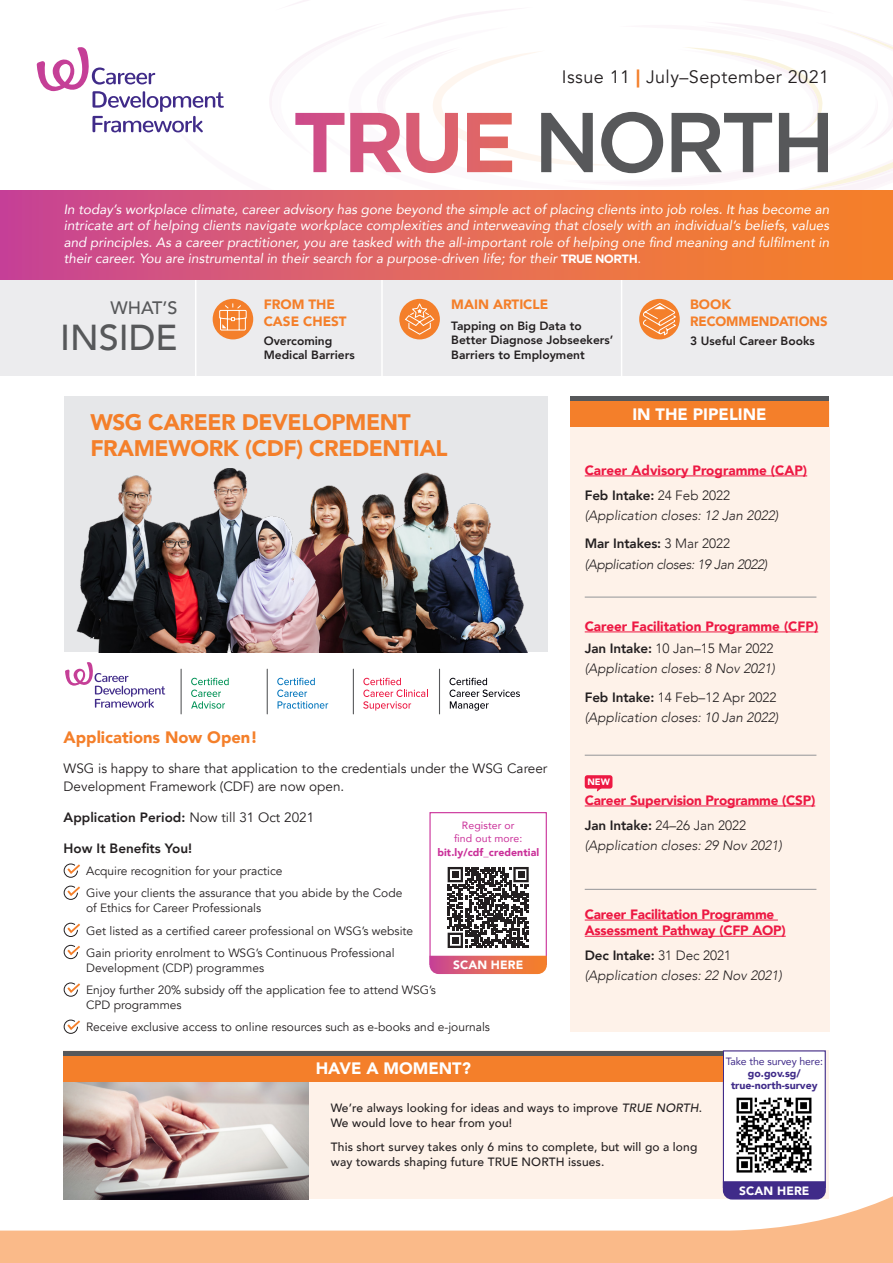
<style>
.page{position:relative;width:893px;height:1263px;background:#fff}
.page>*{position:absolute;margin:0;border:0;box-sizing:border-box;transform-origin:0 0}
.t1{font:500 84.6px "Gotham";letter-spacing:-.05em;color:#57585a}
.t2{font:500 36px "Avenir";color:#57585a}
.t3{font:900 22.5px/25.5px "Avenir";letter-spacing:-.02em;color:#f47f2a}
.t4{font:18px "Avenir";letter-spacing:.025em;color:#231f20}
.t5{font:500 18px "Avenir";color:#57585a}
.t6{font:900 16.5px "Avenir";color:#fff}
.t7{font:900 16.5px "Avenir";color:#f47f2a}
.t8{font:italic 13.5px/16.5px "Avenir";color:#fff;text-align:justify}
.t9{font:italic 300 13.5px/20.5px "Avenir";color:#231f20}
.t10{font:900 13.5px/16.2px "Avenir";letter-spacing:-.015em;color:#ed1943}
.t11{font:800 13.5px "Avenir";color:#231f20}
.t12{font:13.5px/18px "Avenir";color:#231f20}
.t13{font:900 13.5px/16.2px "Avenir";color:#f47f2a}
.t14{font:italic 300 13.5px "Avenir";letter-spacing:-.025em;color:#231f20}
.t15{font:300 13.5px "Avenir";color:#231f20}
.t16{font:12px "Avenir";color:#231f20}
.t17{font:500 12px/15px "Avenir";letter-spacing:.01em;color:#231f20}
.t18{font:800 12px/14.4px "Avenir";color:#231f20}
.t19{font:900 12px "Avenir";letter-spacing:.01em;color:#fff}
.t20{font:900 10.5px/12px "Avenir";color:#402b89;text-align:center}
.t21{font:10.5px/13.5px "Avenir";letter-spacing:.01em;color:#ca3099;text-align:center}
.t22{font:900 10.5px "Avenir";letter-spacing:.01em;color:#ca3099}
.t23{font:10.5px "Avenir";letter-spacing:-.01em;color:#402b89}
.t24{font:900 9.15px "Avenir";color:#fff}
.s1{font-weight:900;color:#f47f2a}
.s2{font-weight:700;color:#fff}
.s3{font-family:"Gotham";font-weight:700;font-style:normal;font-size:12px}
.s4{font-style:normal}
.s5{font-weight:400}
.s6{font-weight:300}
.s7{font-weight:800;font-style:normal}
.s8{font-weight:800}
.s9{font-style:italic}
</style>
<div class="page">
<div style="left:64px;top:396px;width:483px;height:256px;background:#e6e7e9"></div>
<img style="left:77px;top:468px;width:450px;height:184px">
<svg style="left:266px;top:0;width:627px;height:191px"></svg>
<div style="left:570px;top:402px;width:259px;height:629px;background:#fef2e9"></div>
<svg style="left:37px;top:47px;width:187px;height:85px"></svg>
<div style="left:0;top:279px;width:892px;height:96px;background:#ececee"></div>
<hr style="left:381px;top:278px;width:2px;height:99px;background:#fff">
<hr style="left:621px;top:278px;width:1px;height:99px;background:#fff">
<hr style="left:195px;top:278px;width:1px;height:99px;background:#fff">
<hr style="left:585px;top:476px;width:222px;height:1px;background:#ed1943">
<hr style="left:585px;top:597px;width:231px;height:1px;background:#939598">
<hr style="left:585px;top:632px;width:233px;height:1px;background:#ed1943">
<hr style="left:585px;top:889px;width:231px;height:1px;background:#939598">
<hr style="left:585px;top:920px;width:193px;height:1px;background:#ed1943">
<hr style="left:585px;top:936px;width:201px;height:1px;background:#ed1943">
<div style="left:639px;top:299px;width:41px;height:40px;background:#f47f2a;border-radius:50%"></div>
<svg style="left:643px;top:302px;width:34px;height:34px"></svg>
<div style="left:213px;top:299px;width:40px;height:40px;background:#f47f2a;border-radius:50%"></div>
<svg style="left:219px;top:303px;width:28px;height:28px"></svg>
<div style="left:570px;top:400px;width:259px;height:27px;background:#f47f2a"></div>
<div style="left:570px;top:396px;width:259px;height:5px;background:#57585a"></div>
<svg style="left:0;top:1196px;width:893px;height:67px;fill:#faba89"></svg>
<div style="left:0;top:191px;width:893px;height:89px;background:linear-gradient(to right,#ca4896,#fa8723)"></div>
<div style="left:399px;top:299px;width:41px;height:40px;background:#f47f2a;border-radius:50%"></div>
<svg style="left:404px;top:303px;width:31px;height:32px"></svg>
<hr style="left:585px;top:755px;width:231px;height:1px;background:#939598">
<hr style="left:585px;top:806px;width:230px;height:1px;background:#ed1943">
<div style="left:585px;top:775px;width:27px;height:14px;background:#ed1943;border-radius:3px"></div>
<svg style="left:65px;top:662px;width:100px;height:46px"></svg>
<hr style="left:439px;top:669px;width:1px;height:45px;background:#57585a">
<svg style="left:449px;top:678px;width:71px;height:33px"></svg>
<hr style="left:353px;top:669px;width:1px;height:45px;background:#57585a">
<svg style="left:363px;top:678px;width:65px;height:32px"></svg>
<hr style="left:267px;top:669px;width:1px;height:45px;background:#57585a">
<svg style="left:277px;top:678px;width:51px;height:31px"></svg>
<hr style="left:181px;top:669px;width:1px;height:45px;background:#57585a">
<svg style="left:191px;top:678px;width:38px;height:31px"></svg>
<svg style="left:63px;top:863px;width:17px;height:15px"></svg>
<svg style="left:63px;top:885px;width:17px;height:15px"></svg>
<svg style="left:63px;top:922px;width:17px;height:15px"></svg>
<svg style="left:63px;top:944px;width:17px;height:15px"></svg>
<svg style="left:63px;top:982px;width:17px;height:15px"></svg>
<svg style="left:63px;top:1019px;width:17px;height:15px"></svg>
<svg style="left:448px;top:867px;width:81px;height:81px"></svg>
<div style="left:452px;top:871px;width:7px;height:7px;background:#231f20"></div>
<div style="left:518px;top:871px;width:6px;height:7px;background:#231f20"></div>
<div style="left:452px;top:937px;width:7px;height:7px;background:#231f20"></div>
<div style="left:429px;top:812px;width:118px;height:153px;border:1px solid #ca3099"></div>
<svg style="left:429px;top:956px;width:118px;height:18px;background:#e26a60"></svg>
<div style="left:64px;top:1050px;width:765px;height:149px;background:#fef2e9"></div>
<div style="left:723px;top:1050px;width:103px;height:138px;background:#fff;border:1px solid #402b89"></div>
<svg style="left:723px;top:1181px;width:103px;height:18px;background:#45308b"></svg>
<img style="left:736px;top:1097px;width:76px;height:76px">
<img style="left:64px;top:1081px;width:244px;height:118px">
<div style="left:64px;top:1055px;width:659px;height:26px;background:#f47f2a"></div>
<hr style="left:64px;top:1051px;width:659px;height:4px;background:#57585a">
<p class="t4" style="left:562px;top:66px;width:269px">Issue 11 <span class="s1">|</span> July–September 2021</p>
<p class="t1" style="left:293px;top:87px;width:545px"><span class="s2">TRUE</span> NORTH</p>
<p class="t8" style="left:64px;top:200px;width:767px">In today’s workplace climate, career advisory has gone beyond the simple act of placing clients into job roles. It has become an intricate art of helping clients navigate workplace complexities and interweaving that closely with an individual’s beliefs, values and principles. As a career practitioner, you are tasked with the all-important role of helping one find meaning and fulfilment in their career. You are instrumental in their search for a purpose-driven life; for their <span class="s3">TRUE NORTH</span><span class="s4">.</span></p>
<p class="t13" style="left:451px;top:296px;width:98px">MAIN ARTICLE</p>
<p class="t18" style="left:451px;top:319px;width:164px">Tapping on Big Data to<br>Better Diagnose Jobseekers’<br>Barriers to Employment</p>
<p class="t13" style="left:264px;top:296px;width:84px">FROM THE<br>CASE CHEST</p>
<p class="t18" style="left:264px;top:333px;width:93px">Overcoming<br>Medical Barriers</p>
<p class="t13" style="left:690px;top:296px;width:139px">BOOK<br>RECOMMENDATIONS</p>
<p class="t18" style="left:690px;top:333px;width:126px">3 Useful Career Books</p>
<p class="t5" style="left:110px;top:292px;width:69px">WHAT’S</p>
<p class="t2" style="left:60px;top:306px;width:119px">INSIDE</p>
<p class="t3" style="left:90px;top:409px;width:359px">WSG CAREER DEVELOPMENT<br>FRAMEWORK (CDF) CREDENTIAL</p>
<p class="t7" style="left:64px;top:723px;width:196px">Applications Now Open!</p>
<p class="t12" style="left:64px;top:760px;width:485px">WSG is happy to share that application to the credentials under the WSG Career<br>Development Framework (CDF) are now open.</p>
<p class="t11" style="left:64px;top:807px;width:252px">Application Period: <span class="s5">Now till 31 Oct 2021</span></p>
<p class="t11" style="left:64px;top:838px;width:130px">How It Benefits You!</p>
<p class="t16" style="left:86px;top:864px;width:198px">Acquire recognition for your practice</p>
<p class="t16" style="left:86px;top:886px;width:318px">Give your clients the assurance that you abide by the Code</p>
<p class="t16" style="left:86px;top:901px;width:177px">of Ethics for Career Professionals</p>
<p class="t16" style="left:86px;top:923px;width:329px">Get listed as a certified career professional on WSG’s website</p>
<p class="t16" style="left:86px;top:945px;width:310px">Gain priority enrolment to WSG’s Continuous Professional</p>
<p class="t16" style="left:86px;top:960px;width:180px">Development (CDP) programmes</p>
<p class="t16" style="left:86px;top:983px;width:351px">Enjoy further 20% subsidy off the application fee to attend WSG’s</p>
<p class="t16" style="left:86px;top:998px;width:97px">CPD programmes</p>
<p class="t16" style="left:86px;top:1020px;width:405px">Receive exclusive access to online resources such as e-books and e-journals</p>
<p class="t21" style="left:454px;top:818px;width:70px">Register or find out more:</p>
<p class="t22" style="left:437px;top:843px;width:103px">bit.ly/cdf_credential</p>
<p class="t19" style="left:453px;top:955px;width:72px">SCAN HERE</p>
<p class="t6" style="left:316px;top:1054px;width:157px">HAVE A MOMENT?</p>
<p class="t6" style="left:632px;top:400px;width:136px">IN THE PIPELINE</p>
<p class="t10" style="left:585px;top:462px;width:224px">Career Advisory Programme (CAP)</p>
<p class="t11" style="left:585px;top:484px;width:147px">Feb Intake: <span class="s6">24 Feb 2022</span></p>
<p class="t9" style="left:585px;top:505px;width:195px">(Application closes: 12 Jan 2022)</p>
<p class="t11" style="left:585px;top:533px;width:147px">Mar Intakes: <span class="s6">3 Mar 2022</span></p>
<p class="t14" style="left:585px;top:556px;width:184px">(Application closes: 19 Jan 2022)</p>
<p class="t10" style="left:585px;top:618px;width:235px">Career Facilitation Programme (CFP)</p>
<p class="t9" style="left:585px;top:638px;width:192px"><span class="s7">Jan Intake:</span> <span class="s4">10 Jan–15 Mar 2022 </span>(Application closes: 8 Nov 2021)</p>
<p class="t9" style="left:585px;top:687px;width:195px"><span class="s7">Feb Intake:</span> <span class="s4">14 Feb–12 Apr 2022 </span>(Application closes: 10 Jan 2022)</p>
<p class="t24" style="left:587px;top:774px;width:24px">NEW</p>
<p class="t10" style="left:585px;top:792px;width:232px">Career Supervision Programme (CSP)</p>
<p class="t15" style="left:585px;top:817px;width:163px"><span class="s8">Jan Intake:</span> 24–26 Jan 2022</p>
<p class="t9" style="left:585px;top:835px;width:199px">(Application closes: 29 Nov 2021)</p>
<p class="t10" style="left:585px;top:906px;width:202px">Career Facilitation Programme<br>Assessment Pathway (CFP AOP)</p>
<p class="t11" style="left:585px;top:945px;width:148px">Dec Intake: <span class="s6">31 Dec 2021</span></p>
<p class="t9" style="left:585px;top:965px;width:199px">(Application closes: 22 Nov 2021)</p>
<p class="t23" style="left:726px;top:1053px;width:99px">Take the survey here:</p>
<p class="t20" style="left:731px;top:1067px;width:88px">go.gov.sg/ true-north-survey</p>
<p class="t17" style="left:331px;top:1100px;width:373px">We’re always looking for ideas and ways to improve <span class="s9">TRUE NORTH</span>.<br>We would love to hear from you!</p>
<p class="t17" style="left:331px;top:1138px;width:368px">This short survey takes only 6 mins to complete, but will go a long way towards shaping future TRUE NORTH issues.</p>
<p class="t19" style="left:739px;top:1180px;width:72px">SCAN HERE</p>
</div>
